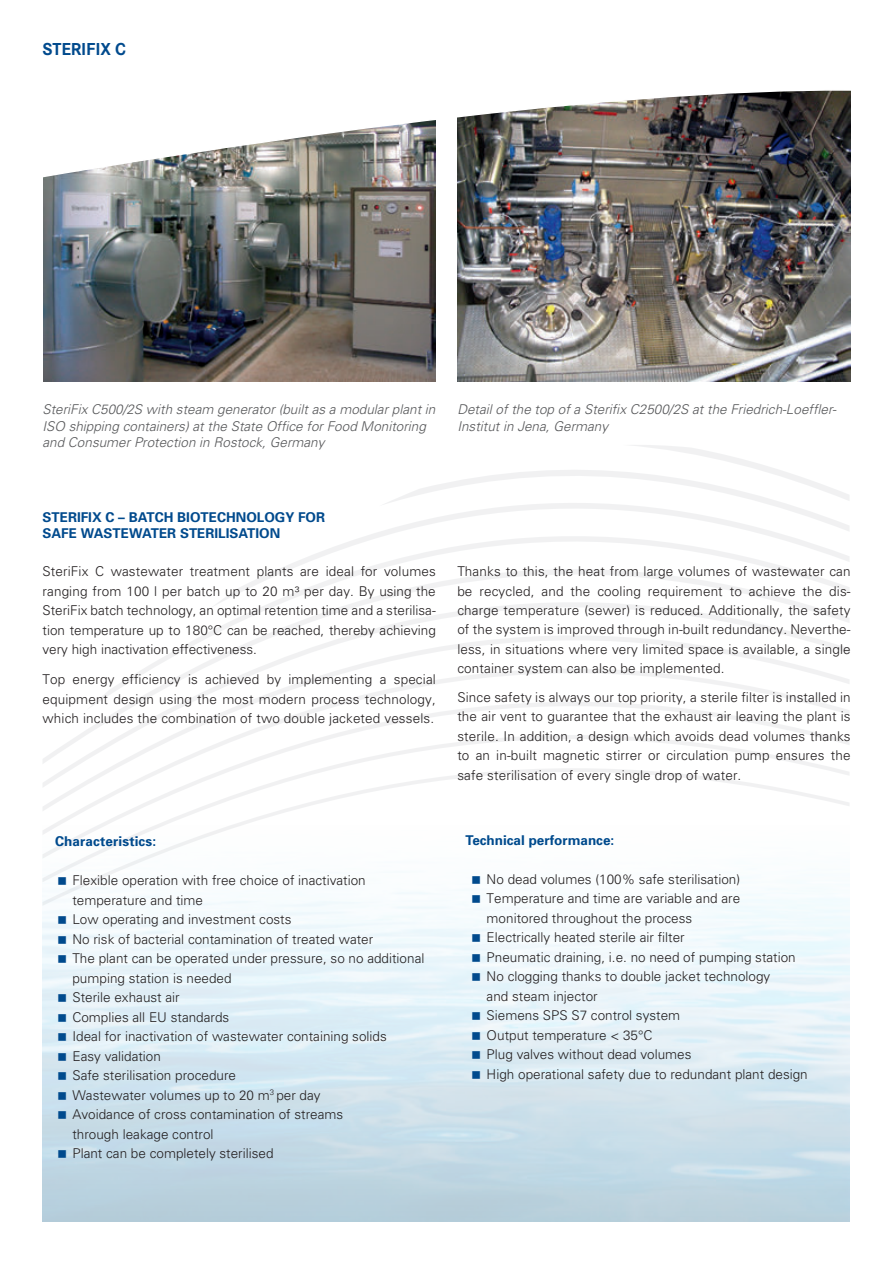
<style>
.page{position:relative;width:893px;height:1263px;background:#fff}
.page>*{position:absolute;margin:0;border:0;box-sizing:border-box;transform-origin:0 0}
.t1{font:500 18px "Corporate S Bold";letter-spacing:-.01em;color:#004a8d}
.t2{font:300 13.5px/19.5px "Univers 45";color:#231f20;text-align:justify}
.t3{font:italic 300 13.5px/16.5px "Univers";color:#57585a}
.t4{font:700 13.5px/16.2px "Univers";color:#004a8d}
</style>
<div class="page">
<img style="left:43px;top:178px;width:393px;height:204px">
<img style="left:457px;top:178px;width:393px;height:203px">
<svg style="left:42px;top:445px;width:807px;height:461px"></svg>
<img style="left:43px;top:90px;width:808px;height:88px">
<img style="left:43px;top:822px;width:806px;height:399px">
<svg style="left:58px;top:877px;width:18px;height:9px"></svg>
<svg style="left:58px;top:916px;width:8px;height:8px"></svg>
<svg style="left:58px;top:936px;width:8px;height:7px"></svg>
<svg style="left:58px;top:955px;width:8px;height:8px"></svg>
<svg style="left:58px;top:994px;width:8px;height:8px"></svg>
<svg style="left:58px;top:1013px;width:18px;height:9px"></svg>
<svg style="left:58px;top:1033px;width:8px;height:8px"></svg>
<svg style="left:58px;top:1052px;width:8px;height:8px"></svg>
<svg style="left:58px;top:1072px;width:8px;height:8px"></svg>
<svg style="left:58px;top:1091px;width:8px;height:8px"></svg>
<svg style="left:58px;top:1111px;width:8px;height:8px"></svg>
<svg style="left:58px;top:1150px;width:8px;height:8px"></svg>
<svg style="left:473px;top:875px;width:17px;height:9px"></svg>
<svg style="left:473px;top:895px;width:7px;height:8px"></svg>
<svg style="left:473px;top:934px;width:7px;height:8px"></svg>
<svg style="left:473px;top:953px;width:7px;height:8px"></svg>
<svg style="left:473px;top:973px;width:7px;height:8px"></svg>
<svg style="left:473px;top:1012px;width:7px;height:8px"></svg>
<svg style="left:473px;top:1031px;width:7px;height:8px"></svg>
<svg style="left:473px;top:1051px;width:7px;height:8px"></svg>
<svg style="left:473px;top:1070px;width:7px;height:8px"></svg>
<h1 class="t1" style="left:43px;top:39px;width:85px">sTERIFIX c</h1>
<p class="t3" style="left:42px;top:401px;width:394px">SteriFix C500/2S with steam generator (built as a modular plant in<br>ISO shipping containers) at the State Office for Food Monitoring and Consumer Protection in Rostock, Germany</p>
<p class="t3" style="left:457px;top:401px;width:381px">Detail of the top of a Sterifix C2500/2S at the Friedrich-Loeffler-<br>Institut in Jena, Germany</p>
<p class="t4" style="left:43px;top:509px;width:283px">SteriFix C – BATCH BIOTECHNOLOGY FOR<br>SAFE WASTEWATER</p>
<p class="t4" style="left:180px;top:525px;width:18px">STERI</p>
<p class="t4" style="left:218px;top:525px;width:64px">LISATION</p>
<p class="t2" style="left:43px;top:561px;width:395px">SteriFix C wastewater treatment plants are ideal for volumes ranging from 100 l per batch up to 20 m³ per day. By using the SteriFix batch technology, an optimal retention time and a sterilisa&shy;tion temperature up to 180°C can be reached, thereby achieving very high inactivation effectiveness.</p>
<p class="t2" style="left:43px;top:669px;width:395px">Top energy efficiency is achieved by implementing a special equipment design using the most modern process technology, which includes the combination of two double jacketed vessels.</p>
<p class="t4" style="left:55px;top:833px;width:103px">Characteristics:</p>
<p class="t2" style="left:72px;top:870px;width:353px;text-align:left">Flexible operation with free choice of inactivation temperature and time<br>Low operating and investment costs<br>No risk of bacterial contamination of treated water<br>The plant can be operated under pressure, so no additional pumping station is needed<br>Sterile exhaust air<br>Complies all EU standards<br>Ideal for inactivation of wastewater containing solids<br>Easy validation<br>Safe sterilisation procedure<br>Wastewater volumes up to 20 m<sup>3</sup> per day<br>Avoidance of cross contamination of streams<br>through leakage control<br>Plant can be completely sterilised</p>
<p class="t2" style="left:457px;top:561px;width:395px">Thanks to this, the heat from large volumes of wastewater can be recycled, and the cooling requirement to achieve the dis&shy;charge temperature (sewer) is reduced. Additionally, the safety of the system is improved through in-built redundancy. Neverthe&shy;less, in situations where very limited space is available, a single container system can also be implemented.</p>
<p class="t2" style="left:457px;top:687px;width:395px">Since safety is always our top priority, a sterile filter is installed in the air vent to guarantee that the exhaust air leaving the plant is sterile. In addition, a design which avoids dead volumes thanks to an in-built magnetic stirrer or circulation pump ensures the safe sterilisation of every single drop of water.</p>
<p class="t4" style="left:465px;top:831px;width:150px">Technical performance:</p>
<p class="t2" style="left:487px;top:869px;width:323px;text-align:left">No dead volumes (100% safe sterilisation)<br>Temperature and time are variable and are<br>monitored throughout the process<br>Electrically heated sterile air filter<br>Pneumatic draining, i.e. no need of pumping station No clogging thanks to double jacket technology<br>and steam injector<br>Siemens SPS S7 control system<br>Output temperature &lt; 35°C<br>Plug valves without dead volumes<br>High operational safety due to redundant plant design</p>
</div>
